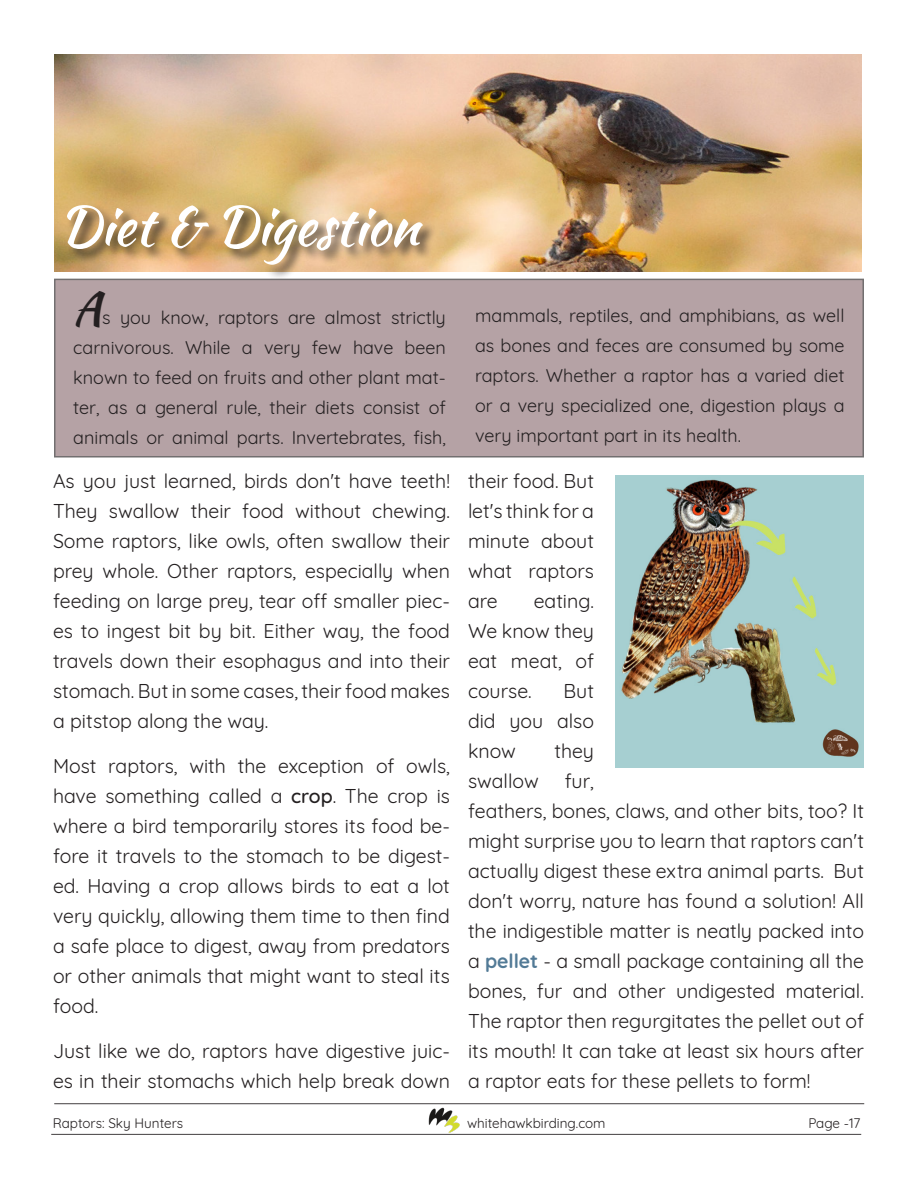
<style>
.page{position:relative;width:918px;height:1188px;background:#fff}
.page>*{position:absolute;margin:0;border:0;box-sizing:border-box;transform-origin:0 0}
.t1{font:54px "Kaushan Script";color:#fff}
.t2{font:45px "Kaushan Script";color:#231f20}
.t3{font:19.5px/30px "Quicksand";color:#231f20;text-align:justify}
.t4{font:18px/30px "Quicksand";color:#231f20;text-align:justify}
.t5{font:13.5px "Quicksand";color:#231f20}
.s1{font-weight:500}
.s2{font-weight:700;color:#527a96}
</style>
<div class="page">
<hr style="left:54px;top:1103px;width:810px;height:1px;background:#231f20">
<hr style="left:51px;top:1134px;width:810px;height:1px;background:#231f20">
<img style="left:428px;top:1107px;width:31px;height:28px">
<img style="left:54px;top:54px;width:808px;height:218px">
<div style="left:66px;top:203px;width:371px;height:77px;background:#231f20;opacity:.75"></div>
<div style="left:55px;top:279px;width:808px;height:178px;background:#b5a2a5"></div>
<img style="left:616px;top:476px;width:248px;height:291px">
<p class="t1" style="left:58px;top:186px;width:362px">Diet &amp; Digestion</p>
<p class="t2" style="left:73px;top:275px;width:30px">A</p>
<p class="t4" style="left:73px;top:301px;width:374px;text-indent:29px">s you know, raptors are almost strictly carnivorous. While a very few have been known to feed on fruits and other plant mat&shy;ter, as a general rule, their diets consist of animals or animal parts. Invertebrates, fish,</p>
<p class="t4" style="left:475px;top:299px;width:371px">mammals, reptiles, and amphibians, as well as bones and feces are consumed by some raptors. Whether a raptor has a varied diet or a very specialized one, digestion plays a very important part in its health.</p>
<p class="t3" style="left:53px;top:464px;width:398px">As you just learned, birds don't have teeth!<br>They swallow their food without chewing.<br>Some raptors, like owls, often swallow their prey whole. Other raptors, especially when feeding on large prey, tear off smaller piec&shy;es to ingest bit by bit. Either way, the food travels down their esophagus and into their stomach. But in some cases, their food makes a pitstop along the way.</p>
<p class="t3" style="left:53px;top:749px;width:398px">Most raptors, with the exception of owls, have something called a <span class="s1">crop</span>. The crop is where a bird temporarily stores its food be&shy;fore it travels to the stomach to be digest&shy;ed. Having a crop allows birds to eat a lot very quickly, allowing them time to then find a safe place to digest, away from predators or other animals that might want to steal its food.</p>
<p class="t3" style="left:53px;top:1034px;width:398px">Just like we do, raptors have digestive juic&shy;es in their stomachs which help break down</p>
<p class="t3" style="left:468px;top:464px;width:128px">their food. But let's think for a minute about what raptors are</p>
<p class="t3" style="left:468px;top:584px;width:128px;text-indent:66px">eating.<br>We know they eat meat, of course.</p>
<p class="t3" style="left:468px;top:674px;width:128px;text-indent:96px">But did you also know</p>
<p class="t3" style="left:555px;top:734px;width:41px">they</p>
<p class="t3" style="left:468px;top:764px;width:72px">swallow</p>
<p class="t3" style="left:468px;top:764px;width:398px;text-align:left;text-indent:97px">fur,<br>feathers, bones, claws, and other bits, too? It might surprise you to learn that raptors can't actually digest these extra animal parts. But don't worry, nature has found a solution! All the indigestible matter is neatly packed into a <span class="s2">pellet</span> - a small package containing all the bones, fur and other undigested material.<br>The raptor then regurgitates the pellet out of its mouth! It can take at least six hours after a raptor eats for these pellets to form!</p>
<p class="t5" style="left:53px;top:1113px;width:132px">Raptors: Sky Hunters</p>
<p class="t5" style="left:467px;top:1113px;width:140px">whitehawkbirding.com</p>
<p class="t5" style="left:808px;top:1113px;width:54px">Page -17</p>
</div>
